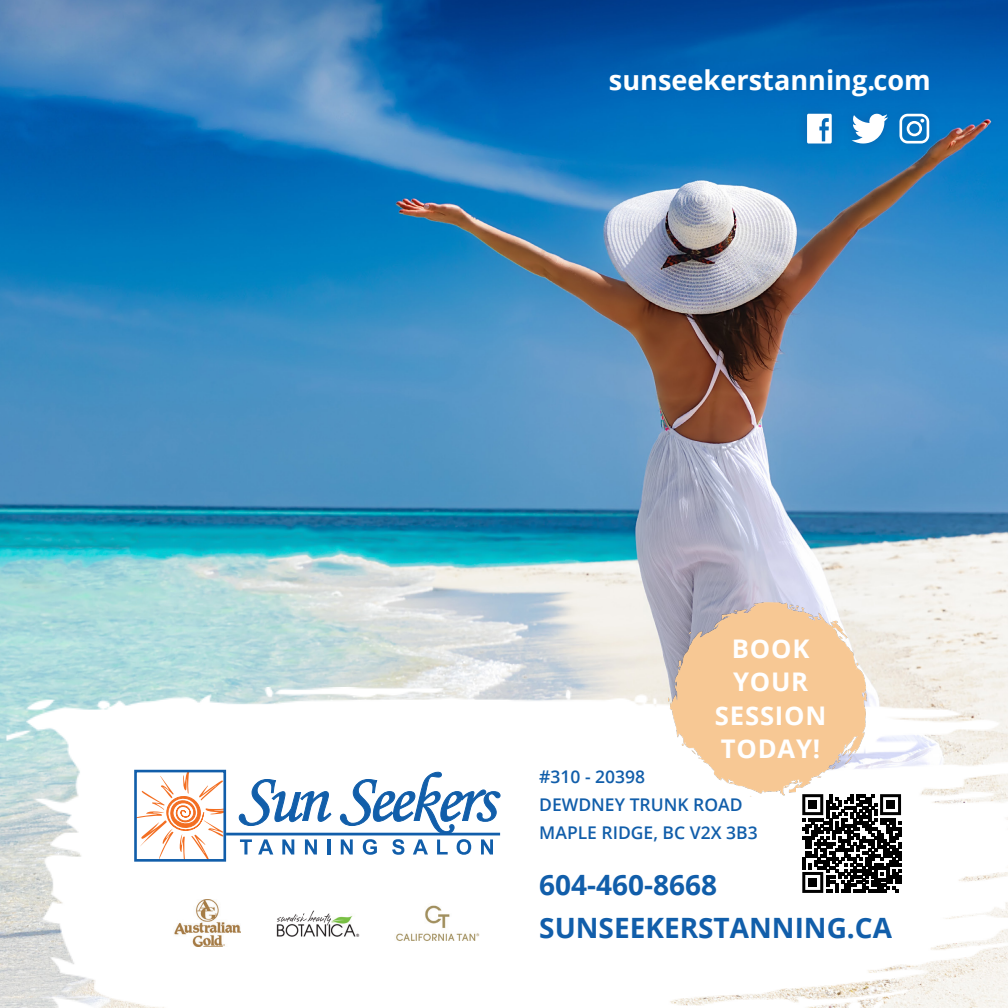
<style>
.page{position:relative;width:1008px;height:1008px;background:#fff}
.page>*{position:absolute;margin:0;border:0;box-sizing:border-box;transform-origin:0 0}
.t1{font:700 28px "Open Sans";color:#115eaa}
.t2{font:700 27.12px "Open Sans";color:#fff}
.t3{font:700 25.72px "Open Sans";letter-spacing:.03em;color:#fff}
.t4{font:600 17.5px "Open Sans";color:#115eaa}
</style>
<div class="page">
<img style="left:0;top:0;width:1008px;height:1008px">
<img style="left:6px;top:688px;width:1002px;height:320px">
<svg style="left:138px;top:774px;width:84px;height:84px"></svg>
<div style="left:134px;top:770px;width:92px;height:92px;border:3px solid #115eaa"></div>
<hr style="left:226px;top:833px;width:274px;height:2px;background:#115eaa">
<svg style="left:239px;top:772px;width:261px;height:83px"></svg>
<img style="left:394px;top:903px;width:85px;height:40px">
<img style="left:173px;top:900px;width:67px;height:47px">
<img style="left:275px;top:910px;width:84px;height:26px">
<div style="left:796px;top:102px;width:144px;height:53px;background:#0173c1"></div>
<svg style="left:807px;top:114px;width:25px;height:30px"></svg>
<svg style="left:852px;top:113px;width:36px;height:31px"></svg>
<svg style="left:899px;top:114px;width:30px;height:30px"></svg>
<img style="left:668px;top:602px;width:199px;height:194px">
<div style="left:796px;top:788px;width:111px;height:111px;background:#fff"></div>
<svg style="left:802px;top:794px;width:99px;height:99px"></svg>
<div style="left:808px;top:800px;width:9px;height:9px;background:#000"></div>
<div style="left:886px;top:800px;width:9px;height:9px;background:#000"></div>
<div style="left:808px;top:878px;width:9px;height:9px;background:#000"></div>
<p class="t2" style="left:609px;top:61px;width:324px">sunseekerstanning.com</p>
<p class="t3" style="left:732px;top:631px;width:79px">BOOK</p>
<p class="t3" style="left:733px;top:664px;width:77px">YOUR</p>
<p class="t3" style="left:715px;top:697px;width:113px">SESSION</p>
<p class="t3" style="left:721px;top:730px;width:101px">TODAY!</p>
<p class="t4" style="left:539px;top:765px;width:107px">#310 - 20398</p>
<p class="t4" style="left:539px;top:793px;width:205px">DEWDNEY TRUNK ROAD</p>
<p class="t4" style="left:539px;top:821px;width:220px">MAPLE RIDGE, BC V2X 3B3</p>
<p class="t1" style="left:539px;top:865px;width:179px">604-460-8668</p>
<p class="t1" style="left:539px;top:908px;width:354px">SUNSEEKERSTANNING.CA</p>
</div>
